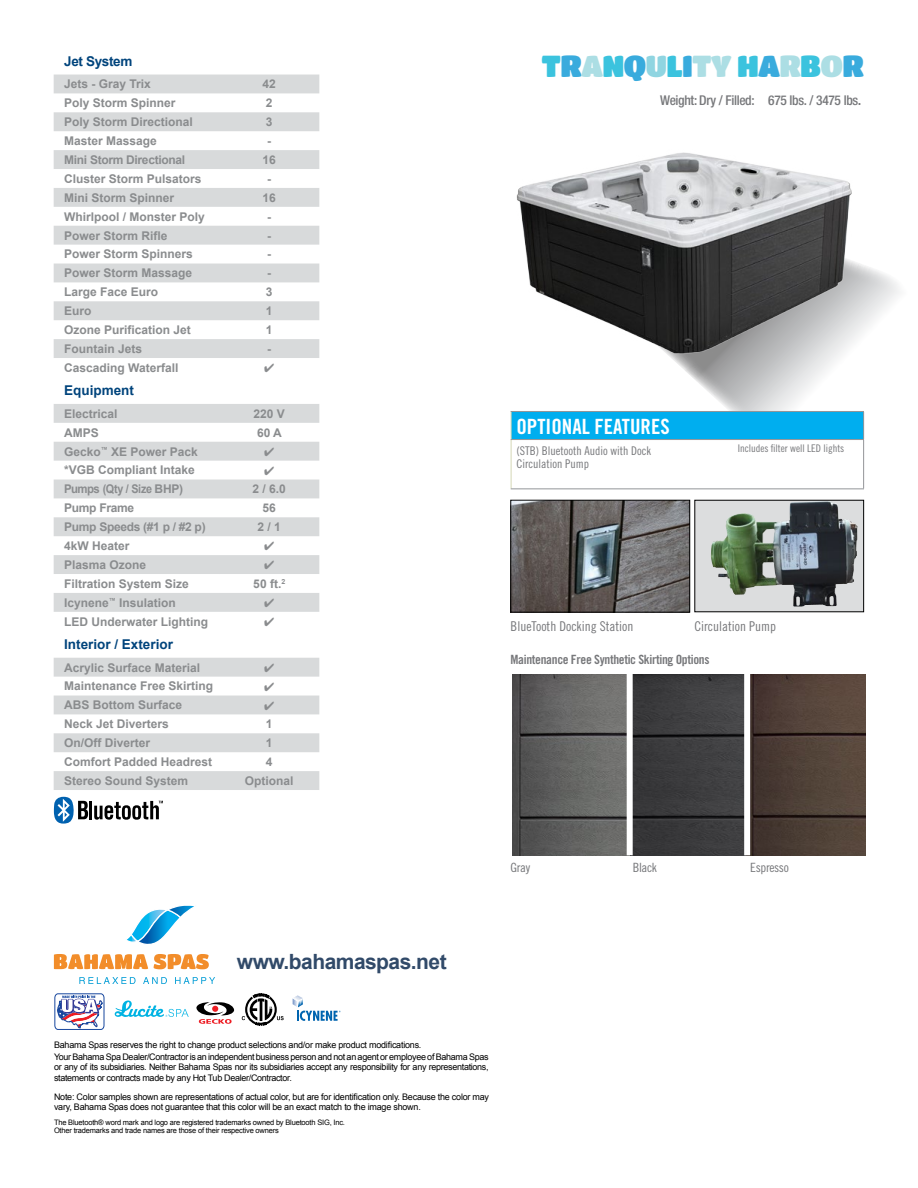
<style>
.page{position:relative;width:918px;height:1188px;background:#fff}
.page>*{position:absolute;margin:0;border:0;box-sizing:border-box;transform-origin:0 0}
.t1{font:30px "Titan One";letter-spacing:-.025em;color:#3bc3de}
.t2{font:700 21px "Arial";letter-spacing:-.025em;color:#314a69}
.t3{font:21px "Trade Gothic Bold Cond Twenty";color:#fff}
.t4{font:13.5px "Trade Gothic Cond Eighteen";color:#77787b}
.t5{font:500 condensed 13.5px "Helvetica Neue";letter-spacing:-.025em;color:#77787b}
.t6{font:700 13.5px "Arial";color:#00447c}
.t7{font:700 13.5px "Arial";letter-spacing:-.025em;color:#00447c}
.t8{font:12.75px "Trade Gothic Bold Cond Twenty";letter-spacing:-.025em;color:#77787b}
.t9{font:12.75px "Trade Gothic Cond Eighteen";letter-spacing:-.025em;color:#77787b}
.t10{font:700 12px "Arial";color:#8a8c8e}
.t11{font:700 12px "Arial";letter-spacing:-.025em;color:#8a8c8e}
.t12{font:12px/13.5px "Trade Gothic Cond Eighteen";color:#77787b}
.t13{font:700 12px "Arial";letter-spacing:-.025em;color:#8a8c8e;scale:.95 1}
.t14{font:10.5px "Trade Gothic Cond Eighteen";color:#77787b}
.t15{font:9px/12px "Arial";letter-spacing:-.035em;color:#000}
.t16{font:7.5px/7.5px "Arial";letter-spacing:-.025em;color:#000}
.s1{color:#39abdd}
.s2{color:#acdee4}
.s3{color:#90d5e1}
.s4{font-size:15px}
</style>
<div class="page">
<svg style="left:54px;top:993px;width:50px;height:36px"></svg>
<svg style="left:242px;top:994px;width:42px;height:31px"></svg>
<svg style="left:115px;top:1000px;width:74px;height:17px"></svg>
<svg style="left:196px;top:1002px;width:38px;height:22px"></svg>
<svg style="left:293px;top:995px;width:48px;height:26px"></svg>
<svg style="left:126px;top:905px;width:68px;height:39px"></svg>
<svg style="left:79px;top:977px;width:57px;height:6px"></svg>
<svg style="left:143px;top:977px;width:24px;height:6px"></svg>
<svg style="left:175px;top:977px;width:40px;height:6px"></svg>
<svg style="left:54px;top:954px;width:94px;height:15px"></svg>
<svg style="left:154px;top:954px;width:55px;height:15px"></svg>
<svg style="left:54px;top:74px;width:165px;height:1px"></svg>
<svg style="left:54px;top:75px;width:265px;height:715px"></svg>
<svg style="left:675px;top:264px;width:225px;height:180px"></svg>
<img style="left:513px;top:674px;width:352px;height:181px">
<div style="left:744px;top:669px;width:6px;height:186px;background:#fff"></div>
<div style="left:627px;top:669px;width:6px;height:186px;background:#fff"></div>
<img style="left:516px;top:152px;width:344px;height:209px">
<hr style="left:89px;top:801px;width:3px;height:18px;background:#000">
<svg style="left:94px;top:801px;width:69px;height:19px"></svg>
<svg style="left:54px;top:797px;width:34px;height:27px"></svg>
<div style="left:511px;top:411px;width:353px;height:29px;background:#00aeef"></div>
<div style="left:511px;top:440px;width:353px;height:49px;background:#fff"></div>
<svg style="left:511px;top:412px;width:1px;height:27px"></svg>
<hr style="left:511px;top:440px;width:1px;height:48px;background:#d4d7b5">
<hr style="left:511px;top:488px;width:353px;height:1px;background:#939598">
<hr style="left:863px;top:440px;width:1px;height:48px;background:#939598">
<hr style="left:511px;top:411px;width:353px;height:1px;background:#939598">
<svg style="left:863px;top:412px;width:1px;height:27px"></svg>
<hr style="left:511px;top:439px;width:353px;height:1px;background:#939598">
<img style="left:512px;top:502px;width:176px;height:108px">
<div style="left:510px;top:500px;width:180px;height:112px;border:1px solid #000"></div>
<svg style="left:696px;top:502px;width:166px;height:108px;background:#878f8b"></svg>
<img style="left:740px;top:502px;width:88px;height:20px">
<div style="left:694px;top:500px;width:170px;height:112px;border:1px solid #000"></div>
<svg style="left:265px;top:363px;width:9px;height:9px"></svg>
<svg style="left:265px;top:447px;width:9px;height:9px"></svg>
<svg style="left:265px;top:466px;width:9px;height:9px"></svg>
<svg style="left:265px;top:542px;width:9px;height:8px"></svg>
<svg style="left:265px;top:561px;width:9px;height:8px"></svg>
<svg style="left:265px;top:598px;width:9px;height:9px"></svg>
<svg style="left:265px;top:617px;width:9px;height:9px"></svg>
<svg style="left:265px;top:663px;width:9px;height:9px"></svg>
<svg style="left:265px;top:682px;width:9px;height:9px"></svg>
<svg style="left:265px;top:701px;width:9px;height:9px"></svg>
<p class="t7" style="left:64px;top:52px;width:70px">Jet System</p>
<p class="t10" style="left:64px;top:76px;width:88px">Jets - Gray Trix</p>
<p class="t10" style="left:263px;top:76px;width:15px">42</p>
<p class="t10" style="left:64px;top:95px;width:113px">Poly Storm Spinner</p>
<p class="t10" style="left:266px;top:95px;width:8px">2</p>
<p class="t10" style="left:64px;top:114px;width:130px">Poly Storm Directional</p>
<p class="t10" style="left:266px;top:114px;width:8px">3</p>
<p class="t10" style="left:64px;top:133px;width:94px">Master Massage</p>
<p class="t10" style="left:267px;top:133px;width:5px">-</p>
<p class="t11" style="left:64px;top:152px;width:123px">Mini Storm Directional</p>
<p class="t10" style="left:263px;top:152px;width:15px">16</p>
<p class="t10" style="left:64px;top:171px;width:139px">Cluster Storm Pulsators</p>
<p class="t10" style="left:267px;top:171px;width:5px">-</p>
<p class="t10" style="left:64px;top:190px;width:112px">Mini Storm Spinner</p>
<p class="t10" style="left:263px;top:190px;width:15px">16</p>
<p class="t10" style="left:64px;top:209px;width:142px">Whirlpool / Monster Poly</p>
<p class="t10" style="left:267px;top:209px;width:5px">-</p>
<p class="t10" style="left:64px;top:227px;width:105px">Power Storm Rifle</p>
<p class="t10" style="left:267px;top:227px;width:5px">-</p>
<p class="t10" style="left:64px;top:246px;width:130px">Power Storm Spinners</p>
<p class="t10" style="left:267px;top:246px;width:5px">-</p>
<p class="t10" style="left:64px;top:265px;width:130px">Power Storm Massage</p>
<p class="t10" style="left:267px;top:265px;width:5px">-</p>
<p class="t10" style="left:64px;top:284px;width:96px">Large Face Euro</p>
<p class="t10" style="left:266px;top:284px;width:8px">3</p>
<p class="t10" style="left:64px;top:303px;width:29px">Euro</p>
<p class="t10" style="left:266px;top:303px;width:8px">1</p>
<p class="t10" style="left:64px;top:322px;width:128px">Ozone Purification Jet</p>
<p class="t10" style="left:266px;top:322px;width:8px">1</p>
<p class="t10" style="left:64px;top:341px;width:80px">Fountain Jets</p>
<p class="t10" style="left:267px;top:341px;width:5px">-</p>
<p class="t10" style="left:64px;top:360px;width:116px">Cascading Waterfall</p>
<p class="t6" style="left:64px;top:382px;width:71px">Equipment</p>
<p class="t10" style="left:64px;top:406px;width:55px">Electrical</p>
<p class="t10" style="left:254px;top:406px;width:33px">220 V</p>
<p class="t10" style="left:64px;top:425px;width:36px">AMPS</p>
<p class="t10" style="left:257px;top:425px;width:26px">60 A</p>
<p class="t10" style="left:64px;top:443px;width:135px">Gecko<sup>™</sup> XE Power Pack</p>
<p class="t10" style="left:64px;top:462px;width:132px">*VGB Compliant Intake</p>
<p class="t13" style="left:64px;top:481px;width:127px">Pumps (Qty / Size BHP)</p>
<p class="t10" style="left:253px;top:481px;width:35px">2 / 6.0</p>
<p class="t11" style="left:64px;top:500px;width:71px">Pump Frame</p>
<p class="t10" style="left:263px;top:500px;width:15px">56</p>
<p class="t11" style="left:64px;top:519px;width:143px">Pump Speeds (#1 p / #2 p)</p>
<p class="t10" style="left:258px;top:519px;width:25px">2 / 1</p>
<p class="t10" style="left:64px;top:538px;width:67px">4kW Heater</p>
<p class="t10" style="left:64px;top:557px;width:84px">Plasma Ozone</p>
<p class="t10" style="left:64px;top:576px;width:126px">Filtration System Size</p>
<p class="t10" style="left:253px;top:576px;width:33px">50 ft.<sup>2</sup></p>
<p class="t10" style="left:64px;top:595px;width:113px">Icynene<sup>™</sup> Insulation</p>
<p class="t10" style="left:64px;top:614px;width:146px">LED Underwater Lighting</p>
<p class="t6" style="left:64px;top:636px;width:110px">Interior / Exterior</p>
<p class="t10" style="left:64px;top:659px;width:138px">Acrylic Surface Material</p>
<p class="t10" style="left:64px;top:678px;width:151px">Maintenance Free Skirting</p>
<p class="t10" style="left:64px;top:697px;width:120px">ABS Bottom Surface</p>
<p class="t10" style="left:64px;top:716px;width:106px">Neck Jet Diverters</p>
<p class="t10" style="left:266px;top:716px;width:8px">1</p>
<p class="t10" style="left:64px;top:735px;width:88px">On/Off Diverter</p>
<p class="t10" style="left:266px;top:735px;width:8px">1</p>
<p class="t10" style="left:64px;top:754px;width:150px">Comfort Padded Headrest</p>
<p class="t10" style="left:266px;top:754px;width:8px">4</p>
<p class="t10" style="left:64px;top:773px;width:126px">Stereo Sound System</p>
<p class="t10" style="left:245px;top:773px;width:50px">Optional</p>
<h1 class="t1" style="left:542px;top:48px;width:324px">T<span class="s1">R</span><span class="s2">A</span>N<span class="s1">Q</span><span class="s3">U</span>L<span class="s1">I</span><span class="s2">TY</span> H<span class="s1">A</span><span class="s2">R</span>B<span class="s2">O</span><span class="s1">R</span></h1>
<p class="t5" style="left:660px;top:92px;width:203px">Weight: Dry / Filled: 675 lbs. / 3475 lbs<span class="s4">.</span></p>
<h2 class="t3" style="left:516px;top:413px;width:155px">OPTIONAL FEATURES</h2>
<p class="t12" style="left:516px;top:444px;width:136px">(STB) Bluetooth Audio with Dock<br>Circulation Pump</p>
<p class="t14" style="left:738px;top:442px;width:108px">Includes filter well LED lights</p>
<p class="t4" style="left:511px;top:618px;width:124px">BlueTooth Docking Station</p>
<p class="t4" style="left:694px;top:618px;width:83px">Circulation Pump</p>
<p class="t8" style="left:511px;top:652px;width:200px">Maintenance Free Synthetic Skirting Options</p>
<p class="t9" style="left:511px;top:860px;width:21px">Gray</p>
<p class="t9" style="left:633px;top:860px;width:26px">Black</p>
<p class="t9" style="left:750px;top:860px;width:40px">Espresso</p>
<h2 class="t2" style="left:237px;top:948px;width:211px">www.bahamaspas.net</h2>
<p class="t15" style="left:54px;top:1039px;width:436px">Bahama Spas reserves the right to change product selections and/or make product modifications.<br>Your Bahama Spa Dealer/Contractor is an independent business person and not an agent or employee of Bahama Spas</p>
<p class="t15" style="left:54px;top:1062px;width:436px;line-height:10.5px">or any of its subsidiaries. Neither Bahama Spas nor its subsidiaries accept any responsibility for any representations, statements or contracts made by any Hot Tub Dealer/Contractor.</p>
<p class="t15" style="left:54px;top:1091px;width:437px;line-height:10.8px">Note: Color samples shown are representations of actual color, but are for identification only. Because the color may vary, Bahama Spas does not guarantee that this color will be an exact match to the image shown.</p>
<p class="t16" style="left:54px;top:1119px;width:293px">The Bluetooth® word mark and logo are registered trademarks owned by Bluetooth SIG, Inc.<br>Other trademarks and trade names are those of their respective owners</p>
</div>
